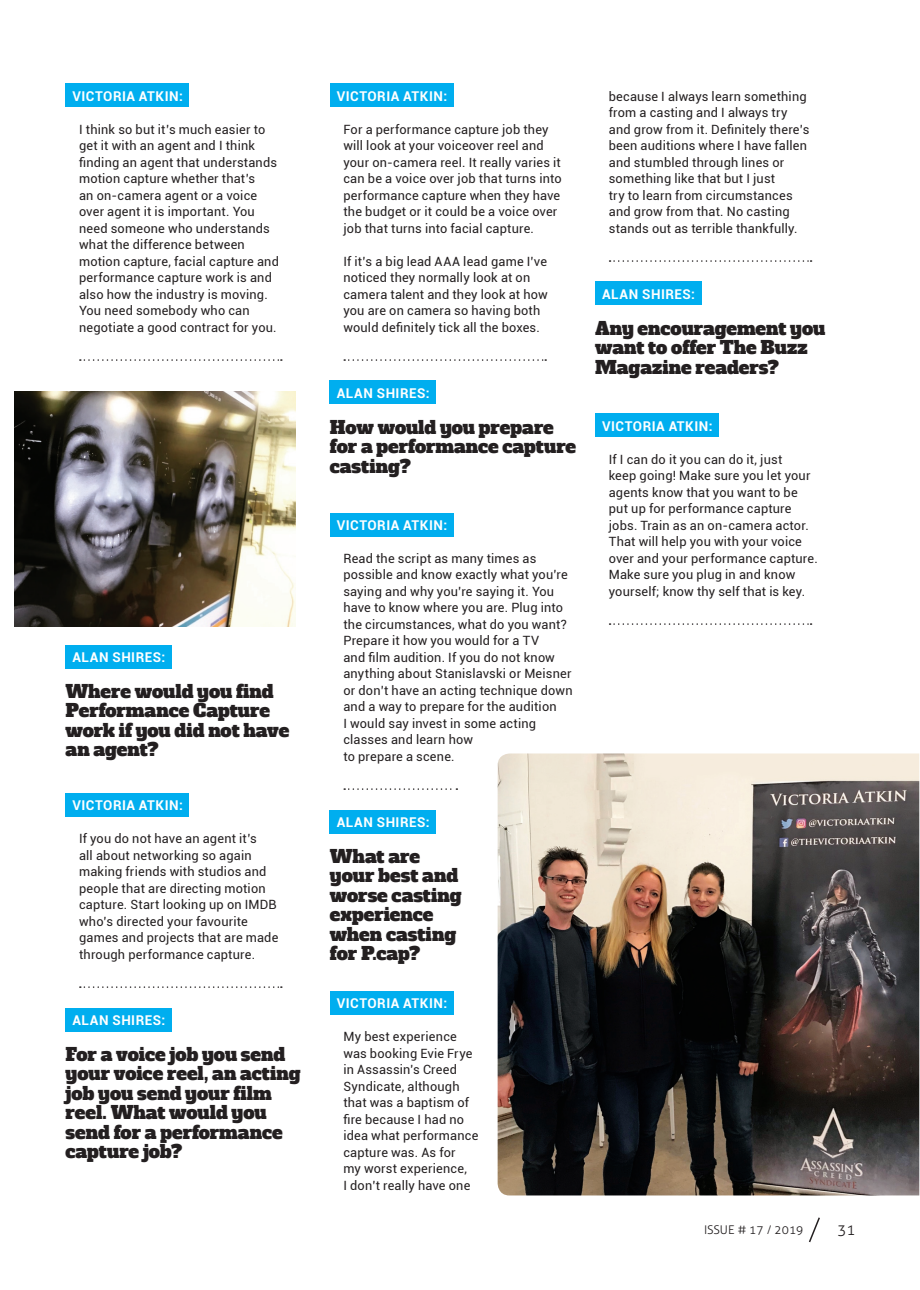
<style>
.page{position:relative;width:920px;height:1290px;background:#fff}
.page>*{position:absolute;margin:0;border:0;box-sizing:border-box;transform-origin:0 0}
.t1{font:18px/19.5px "Alfa Slab One";color:#231f20}
.t2{font:300 15px "Aller";color:#231f20}
.t3{font:700 13.5px "Roboto";letter-spacing:.035em;color:#fff}
.t4{font:12.75px/16.5px "Roboto";letter-spacing:.015em;color:#231f20}
.t5{font:300 12px "Aller";color:#231f20}
</style>
<div class="page">
<img style="left:498px;top:753px;width:421px;height:442px">
<div style="left:66px;top:84px;width:123px;height:23px;background:#00aeef"></div>
<div style="left:66px;top:645px;width:106px;height:23px;background:#00aeef"></div>
<div style="left:66px;top:793px;width:123px;height:24px;background:#00aeef"></div>
<div style="left:66px;top:1008px;width:106px;height:23px;background:#00aeef"></div>
<svg style="left:80px;top:359px;width:202px;height:2px"></svg>
<svg style="left:80px;top:986px;width:202px;height:2px"></svg>
<div style="left:330px;top:84px;width:124px;height:23px;background:#00aeef"></div>
<div style="left:330px;top:381px;width:106px;height:23px;background:#00aeef"></div>
<div style="left:330px;top:513px;width:124px;height:23px;background:#00aeef"></div>
<div style="left:330px;top:810px;width:106px;height:23px;background:#00aeef"></div>
<div style="left:330px;top:991px;width:124px;height:24px;background:#00aeef"></div>
<svg style="left:344px;top:359px;width:202px;height:2px"></svg>
<svg style="left:344px;top:788px;width:113px;height:2px"></svg>
<div style="left:595px;top:282px;width:106px;height:23px;background:#00aeef"></div>
<div style="left:595px;top:414px;width:124px;height:23px;background:#00aeef"></div>
<svg style="left:610px;top:260px;width:202px;height:2px"></svg>
<svg style="left:610px;top:623px;width:202px;height:2px"></svg>
<img style="left:14px;top:392px;width:281px;height:234px">
<svg style="left:809px;top:1217px;width:11px;height:26px"></svg>
<p class="t3" style="left:72px;top:86px;width:112px">VICTORIA ATKIN:</p>
<p class="t4" style="left:79px;top:120px;width:201px">I think so but it’s much easier to get it with an agent and I think finding an agent that understands motion capture whether that’s<br>an on-camera agent or a voice over agent it is important. You need someone who understands what the difference between motion capture, facial capture and performance capture work is and also how the industry is moving.<br>You need somebody who can negotiate a good contract for you.</p>
<p class="t3" style="left:72px;top:647px;width:94px">ALAN SHIRES:</p>
<h1 class="t1" style="left:66px;top:681px;width:225px">Where would you find<br>Performance Capture work if you did not have an agent?</h1>
<p class="t3" style="left:72px;top:796px;width:112px">VICTORIA ATKIN:</p>
<p class="t4" style="left:79px;top:830px;width:201px">If you do not have an agent it’s<br>all about networking so again making friends with studios and people that are directing motion capture. Start looking up on IMDB who’s directed your favourite games and projects that are made through performance capture.</p>
<p class="t3" style="left:72px;top:1010px;width:94px">ALAN SHIRES:</p>
<h1 class="t1" style="left:66px;top:1044px;width:237px">For a voice job you send your voice reel, an acting job you send your film reel. What would you send for a performance capture job?</h1>
<p class="t3" style="left:337px;top:86px;width:112px">VICTORIA ATKIN:</p>
<p class="t4" style="left:343px;top:120px;width:220px">For a performance capture job they will look at your voiceover reel and your on-camera reel. It really varies it can be a voice over job that turns into performance capture when they have the budget or it could be a voice over job that turns into facial capture.</p>
<p class="t4" style="left:343px;top:252px;width:206px">If it’s a big lead AAA lead game I’ve noticed they normally look at on camera talent and they look at how you are on camera so having both would definitely tick all the boxes.</p>
<p class="t3" style="left:337px;top:383px;width:94px">ALAN SHIRES:</p>
<h1 class="t1" style="left:330px;top:417px;width:248px">How would you prepare for a performance capture casting?</h1>
<p class="t3" style="left:337px;top:515px;width:112px">VICTORIA ATKIN:</p>
<p class="t4" style="left:343px;top:549px;width:231px">Read the script as many times as possible and know exactly what you’re saying and why you’re saying it. You have to know where you are. Plug into the circumstances, what do you want?<br>Prepare it how you would for a TV<br>and film audition. If you do not know anything about Stanislavski or Meisner or don’t have an acting technique down and a way to prepare for the audition<br>I would say invest in some acting classes and learn how<br>to prepare a scene.</p>
<p class="t4" style="left:609px;top:87px;width:202px">because I always learn something from a casting and I always try and grow from it. Definitely there’s been auditions where I have fallen and stumbled through lines or something like that but I just<br>try to learn from circumstances and grow from that. No casting stands out as terrible thankfully.</p>
<p class="t3" style="left:602px;top:284px;width:94px">ALAN SHIRES:</p>
<h1 class="t1" style="left:595px;top:318px;width:232px">Any encouragement you want to offer The Buzz<br>Magazine readers?</h1>
<p class="t3" style="left:602px;top:416px;width:112px">VICTORIA ATKIN:</p>
<p class="t4" style="left:609px;top:450px;width:210px">If I can do it you can do it, just<br>keep going! Make sure you let your agents know that you want to be put up for performance capture jobs. Train as an on-camera actor.<br>That will help you with your voice over and your performance capture.<br>Make sure you plug in and know yourself; know thy self that is key.</p>
<p class="t3" style="left:337px;top:812px;width:94px">ALAN SHIRES:</p>
<h1 class="t1" style="left:330px;top:846px;width:133px">What are your best and worse casting experience when casting for P.cap?</h1>
<p class="t3" style="left:337px;top:994px;width:112px">VICTORIA ATKIN:</p>
<p class="t4" style="left:343px;top:1028px;width:137px">My best experience was booking Evie Frye in Assassin's Creed<br>Syndicate, although that was a baptism of fire because I had no idea what performance capture was. As for<br>my worst experience,<br>I don’t really have one</p>
<p class="t5" style="left:704px;top:1222px;width:101px">ISSUE # 17 / 2019</p>
<p class="t2" style="left:837px;top:1221px;width:19px">31</p>
</div>
